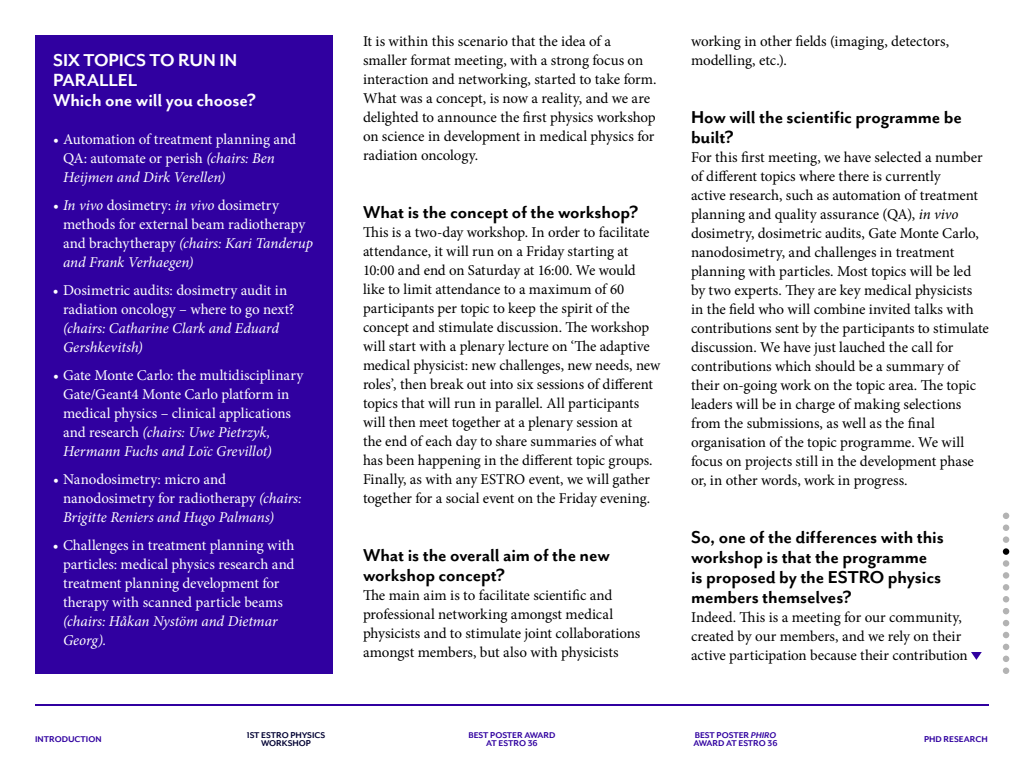
<style>
.page{position:relative;width:1024px;height:768px;background:#fff}
.page>*{position:absolute;margin:0;border:0;box-sizing:border-box;transform-origin:0 0}
.t1{font:20px/20px "Mr Eaves San B";letter-spacing:-.01em;color:#000}
.t2{font:20px/20px "Mr Eaves San B";letter-spacing:-.005em;color:#fff}
.t3{font:15px/19px "Minion Pro";letter-spacing:-.005em;color:#000}
.t4{font:15px/19px "Minion Pro";letter-spacing:-.005em;color:#fff}
.t5{font:italic 15px/19px "Minion Pro";letter-spacing:-.005em;color:#fff}
.t6{font:9.7px/8.8px "Mr Eaves San Alt B";color:#3000a0;text-align:center}
.t7{font:9.7px/8.8px "Mr Eaves San Alt B";color:#000032;text-align:center}
.s1{font-style:italic}
.s2{font-family:"Mr Eaves San Alt BI"}
</style>
<div class="page">
<hr style="left:35px;top:704px;width:954px;height:2px;background:#3000a0">
<svg style="left:1003px;top:620px;width:6px;height:6px"></svg>
<div style="left:1003px;top:560px;width:6px;height:7px;background:#b3b3b3;border-radius:50%"></div>
<svg style="left:1003px;top:596px;width:6px;height:6px"></svg>
<svg style="left:1003px;top:632px;width:6px;height:6px"></svg>
<svg style="left:1003px;top:656px;width:6px;height:6px"></svg>
<svg style="left:1003px;top:644px;width:6px;height:6px"></svg>
<svg style="left:1003px;top:668px;width:6px;height:6px"></svg>
<div style="left:1003px;top:572px;width:6px;height:7px;background:#b3b3b3;border-radius:50%"></div>
<div style="left:1003px;top:536px;width:6px;height:7px;background:#b3b3b3;border-radius:50%"></div>
<div style="left:1003px;top:584px;width:6px;height:7px;background:#b3b3b3;border-radius:50%"></div>
<svg style="left:1003px;top:513px;width:6px;height:6px"></svg>
<svg style="left:1003px;top:525px;width:6px;height:6px"></svg>
<svg style="left:1003px;top:608px;width:6px;height:6px"></svg>
<div style="left:1003px;top:548px;width:6px;height:7px;background:#000;border-radius:50%"></div>
<svg style="left:971px;top:652px;width:11px;height:8px"></svg>
<div style="left:35px;top:35px;width:298px;height:639px;background:#3000a0"></div>
<h1 class="t2" style="left:53px;top:50px;width:205px">SIX TOPICS TO RUN IN<br>PARALLEL<br>Which one will you choose?</h1>
<p class="t4" style="left:63px;top:130px;width:235px;text-indent:-10px">• Automation of treatment planning and<br>QA: automate or perish <span class="s1">(chairs: Ben<br>Heijmen and Dirk Verellen)</span></p>
<p class="t4" style="left:63px;top:196px;width:252px;text-indent:-10px">• <span class="s1">In vivo</span> dosimetry: <span class="s1">in vivo</span> dosimetry methods for external beam radiotherapy and brachytherapy <span class="s1">(chairs: Kari Tanderup and Frank Verhaegen)</span></p>
<p class="t4" style="left:63px;top:281px;width:233px;text-indent:-10px">• Dosimetric audits: dosimetry audit in radiation oncology – where to go next?</p>
<p class="t5" style="left:63px;top:319px;width:217px">(chairs: Catharine Clark and Eduard<br>Gershkevitsh)</p>
<p class="t4" style="left:63px;top:366px;width:242px;text-indent:-10px">• Gate Monte Carlo: the multidisciplinary Gate/Geant4 Monte Carlo platform in medical physics – clinical applications and research <span class="s1">(chairs: Uwe Pietrzyk, Hermann Fuchs and Loïc Grevillot)</span></p>
<p class="t4" style="left:63px;top:470px;width:240px;text-indent:-10px">• Nanodosimetry: micro and nanodosimetry for radiotherapy <span class="s1">(chairs:<br>Brigitte Reniers and Hugo Palmans)</span></p>
<p class="t4" style="left:63px;top:536px;width:233px;text-indent:-10px">• Challenges in treatment planning with particles: medical physics research and treatment planning development for therapy with scanned particle beams</p>
<p class="t5" style="left:63px;top:612px;width:216px">(chairs: Håkan Nystöm and Dietmar<br>Georg).</p>
<p class="t3" style="left:363px;top:32px;width:295px">It is within this scenario that the idea of a smaller format meeting, with a strong focus on interaction and networking, started to take form.<br>What was a concept, is now a reality, and we are delighted to announce the first physics workshop on science in development in medical physics for radiation oncology.</p>
<h1 class="t1" style="left:363px;top:202px;width:277px">What is the concept of the workshop?</h1>
<p class="t3" style="left:363px;top:223px;width:299px">This is a two-day workshop. In order to facilitate attendance, it will run on a Friday starting at 10:00 and end on Saturday at 16:00. We would like to limit attendance to a maximum of 60 participants per topic to keep the spirit of the concept and stimulate discussion. The workshop will start with a plenary lecture on ‘The adaptive medical physicist: new challenges, new needs, new roles’, then break out into six sessions of different topics that will run in parallel. All participants will then meet together at a plenary session at<br>the end of each day to share summaries of what has been happening in the different topic groups.<br>Finally, as with any ESTRO event, we will gather together for a social event on the Friday evening.</p>
<h1 class="t1" style="left:363px;top:545px;width:248px">What is the overall aim of the new workshop concept?</h1>
<p class="t3" style="left:363px;top:586px;width:279px">The main aim is to facilitate scientific and professional networking amongst medical physicists and to stimulate joint collaborations amongst members, but also with physicists</p>
<p class="t3" style="left:691px;top:32px;width:260px">working in other fields (imaging, detectors, modelling, etc.).</p>
<h1 class="t1" style="left:691px;top:107px;width:272px">How will the scientific programme be built?</h1>
<p class="t3" style="left:691px;top:148px;width:299px">For this first meeting, we have selected a number of different topics where there is currently<br>active research, such as automation of treatment planning and quality assurance (QA), <span class="s1">in vivo </span>dosimetry, dosimetric audits, Gate Monte Carlo, nanodosimetry, and challenges in treatment planning with particles. Most topics will be led by two experts. They are key medical physicists<br>in the field who will combine invited talks with contributions sent by the participants to stimulate discussion. We have just lauched the call for contributions which should be a summary of their on-going work on the topic area. The topic leaders will be in charge of making selections from the submissions, as well as the final organisation of the topic programme. We will focus on projects still in the development phase or, in other words, work in progress.</p>
<h1 class="t1" style="left:691px;top:527px;width:254px">So, one of the differences with this workshop is that the programme is proposed by the ESTRO physics members themselves?</h1>
<p class="t3" style="left:691px;top:608px;width:278px">Indeed. This is a meeting for our community, created by our members, and we rely on their active participation because their contribution</p>
<p class="t6" style="left:468px;top:730px;width:89px">BEST POSTER AWARD<br>AT ESTRO 36</p>
<p class="t6" style="left:693px;top:730px;width:86px;text-align:left">BEST POSTER <span class="s2">PHIRO<br></span>AWARD AT ESTRO 36</p>
<p class="t7" style="left:247px;top:730px;width:80px">1ST ESTRO PHYSICS<br>WORKSHOP</p>
<p class="t6" style="left:35px;top:735px;width:68px">INTRODUCTION</p>
<p class="t6" style="left:924px;top:735px;width:65px">PHD RESEARCH</p>
</div>
